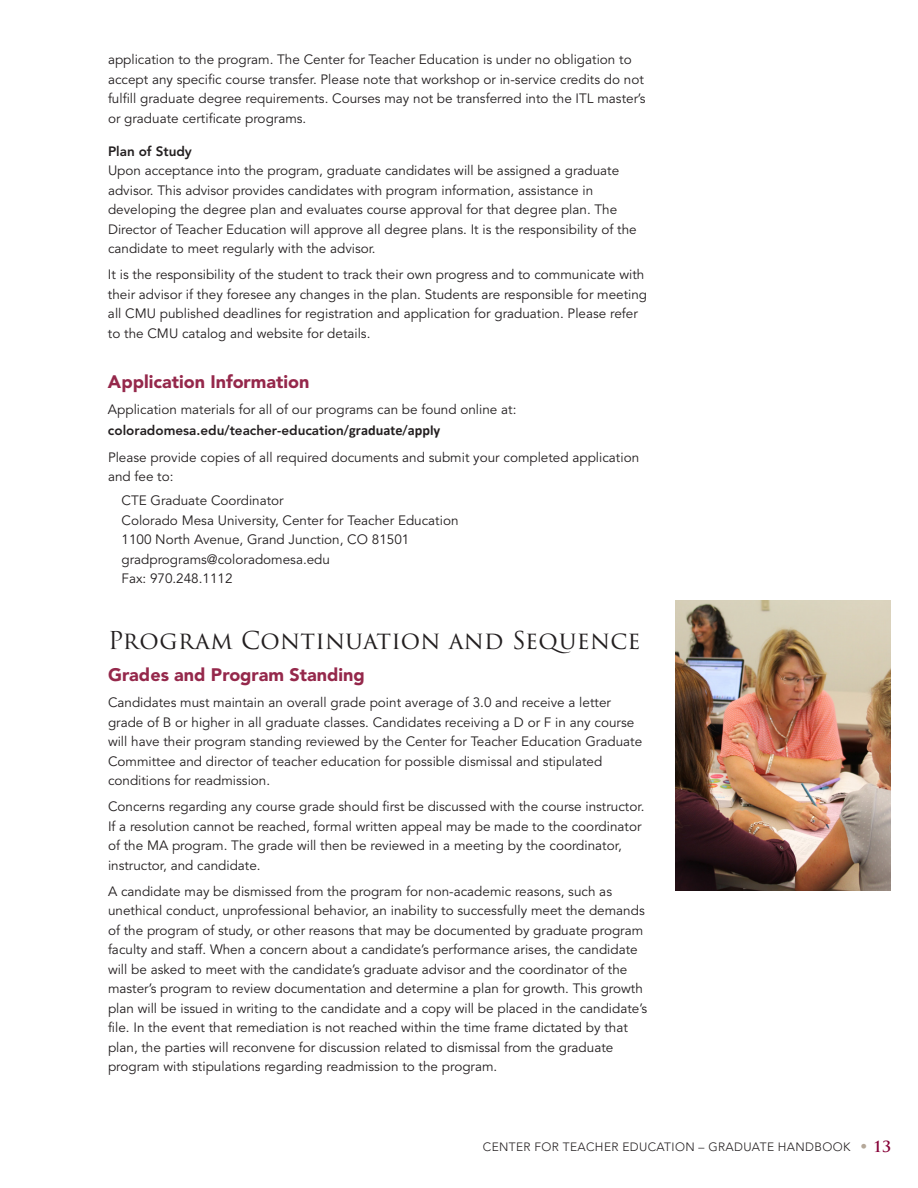
<style>
.page{position:relative;width:918px;height:1188px;background:#fff}
.page>*{position:absolute;margin:0;border:0;box-sizing:border-box;transform-origin:0 0}
.Section_Title{font:24px "Trajan Pro 3";letter-spacing:.01em;color:#231f20}
.Section_headers{font:900 18px "Avenir";color:#95284b}
.Body_copy{font:900 18px "Avenir";color:#95284b}
.Body_copy-2{font:13.5px/19.5px "Avenir";color:#231f20}
.t1{font:300 12px "Avenir";letter-spacing:.03em;color:#231f20}
.s1{font-weight:800}
.s2{font-family:"Calibri";font-weight:700;font-size:14.25px}
.s3{font-size:13.5px;color:#b5a899}
.s4{font-family:"Trajan Pro";font-weight:700;font-size:15px;color:#860037}
</style>
<div class="page">
<img style="left:675px;top:600px;width:216px;height:291px">
<p class="Body_copy-2" style="left:108px;top:50px;width:539px">application to the program. The Center for Teacher Education is under no obligation to accept any specific course transfer. Please note that workshop or in-service credits do not fulfill graduate degree requirements. Courses may not be transferred into the ITL master’s or graduate certificate programs.</p>
<p class="Body_copy-2" style="left:108px;top:142px;width:530px"><span class="s1">Plan of Study<br></span>Upon acceptance into the program, graduate candidates will be assigned a graduate advisor. This advisor provides candidates with program information, assistance in developing the degree plan and evaluates course approval for that degree plan. The Director of Teacher Education will approve all degree plans. It is the responsibility of the candidate to meet regularly with the advisor.</p>
<p class="Body_copy-2" style="left:108px;top:265px;width:541px">It is the responsibility of the student to track their own progress and to communicate with their advisor if they foresee any changes in the plan. Students are responsible for meeting all CMU published deadlines for registration and application for graduation. Please refer to the CMU catalog and website for details.</p>
<p class="Body_copy" style="left:108px;top:370px;width:203px">Application Information</p>
<p class="Body_copy-2" style="left:108px;top:399px;width:410px;line-height:21px">Application materials for all of our programs can be found online at: <span class="s1">coloradomesa.edu/teacher-education/</span><span class="s2">graduate</span><span class="s1">/</span><span class="s2">apply</span></p>
<p class="Body_copy-2" style="left:108px;top:448px;width:533px">Please provide copies of all required documents and submit your completed application and fee to:</p>
<p class="Body_copy-2" style="left:122px;top:491px;width:339px">CTE Graduate Coordinator<br>Colorado Mesa University, Center for Teacher Education 1100 North Avenue, Grand Junction, CO 81501 gradprograms@coloradomesa.edu<br>Fax: 970.248.1112</p>
<p class="Section_Title" style="left:108px;top:624px;width:534px">Program Continuation and Sequence</p>
<p class="Section_headers" style="left:108px;top:664px;width:258px">Grades and Program Standing</p>
<p class="Body_copy-2" style="left:108px;top:693px;width:536px">Candidates must maintain an overall grade point average of 3.0 and receive a letter grade of B or higher in all graduate classes. Candidates receiving a D or F in any course will have their program standing reviewed by the Center for Teacher Education Graduate Committee and director of teacher education for possible dismissal and stipulated conditions for readmission.</p>
<p class="Body_copy-2" style="left:108px;top:797px;width:538px">Concerns regarding any course grade should first be discussed with the course instructor.<br>If a resolution cannot be reached, formal written appeal may be made to the coordinator of the MA program. The grade will then be reviewed in a meeting by the coordinator, instructor, and candidate.</p>
<p class="Body_copy-2" style="left:108px;top:882px;width:541px">A candidate may be dismissed from the program for non-academic reasons, such as unethical conduct, unprofessional behavior, an inability to successfully meet the demands of the program of study, or other reasons that may be documented by graduate program faculty and staff. When a concern about a candidate’s performance arises, the candidate will be asked to meet with the candidate’s graduate advisor and the coordinator of the master’s program to review documentation and determine a plan for growth. This growth plan will be issued in writing to the candidate and a copy will be placed in the candidate’s file. In the event that remediation is not reached within the time frame dictated by that plan, the parties will reconvene for discussion related to dismissal from the graduate program with stipulations regarding readmission to the program.</p>
<p class="t1" style="left:483px;top:1140px;width:410px">CENTER FOR TEACHER EDUCATION – GRADUATE HANDBOOK <span class="s3">•</span> <span class="s4">13</span></p>
</div>
